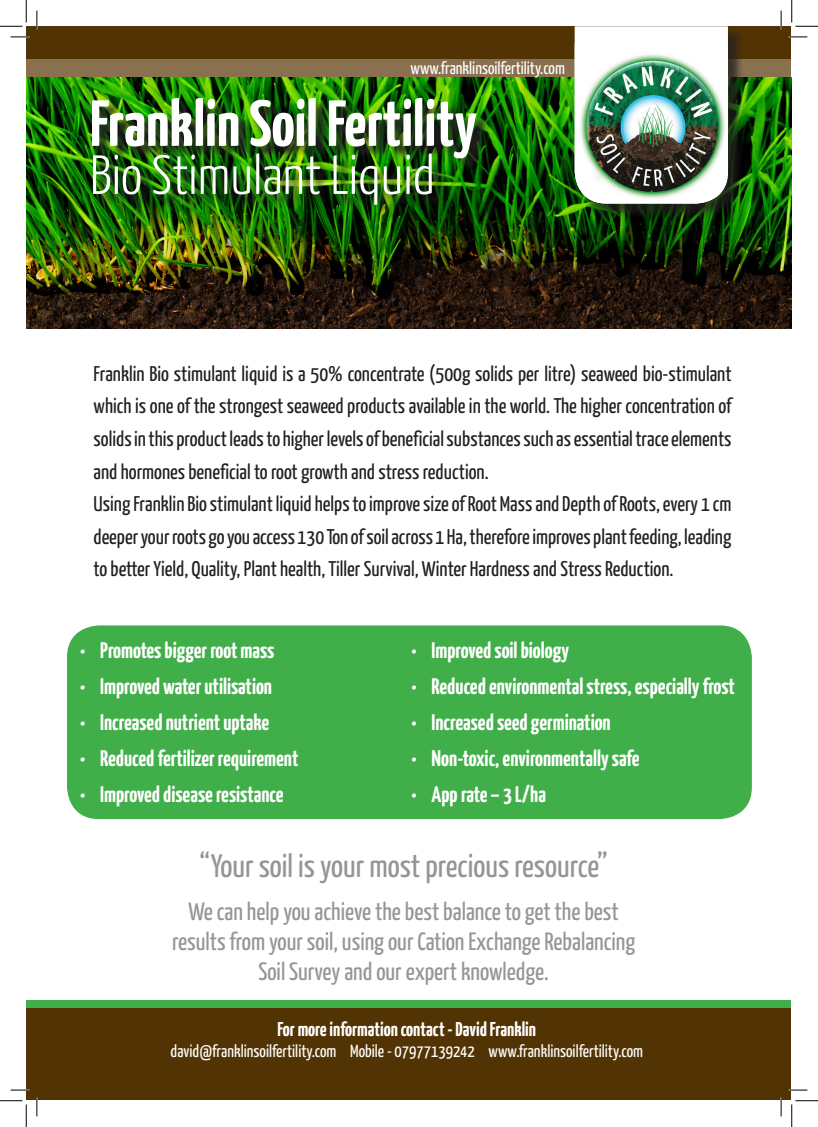
<style>
.page{position:relative;width:818px;height:1127px;background:#fff}
.page>*{position:absolute;margin:0;border:0;box-sizing:border-box;transform-origin:0 0}
.t1{font:700 65px "Yanone Kaffeesatz";color:#fff}
.t2{font:300 55px "Yanone Kaffeesatz";color:#fff}
.t3{font:32.5px "Yanone Kaffeesatz";color:#939598}
.t4{font:25px "Yanone Kaffeesatz";color:#939598}
.t5{font:700 22.5px "Yanone Kaffeesatz";color:#fff}
.t6{font:21.25px/32.5px "Yanone Kaffeesatz";color:#231f20;text-align:justify}
.t7{font:700 20px "Yanone Kaffeesatz";color:#fff}
.t8{font:17.5px "Yanone Kaffeesatz";color:#fff}
</style>
<div class="page">
<div style="left:26px;top:52px;width:765px;height:38px;background:#89704f"></div>
<img style="left:26px;top:78px;width:766px;height:250px">
<div style="left:26px;top:1006px;width:765px;height:93px;background:#523404"></div>
<div style="left:26px;top:26px;width:765px;height:33px;background:#523404"></div>
<div style="left:26px;top:1000px;width:765px;height:7px;background:#40ae49"></div>
<svg style="left:93px;top:99px;width:397px;height:119px;background:#1b5708"></svg>
<div style="left:576px;top:28px;width:167px;height:191px;background:#231f20;opacity:.75"></div>
<div style="left:575px;top:26px;width:153px;height:17px;background:#fff"></div>
<img style="left:575px;top:43px;width:153px;height:160px">
<div style="left:67px;top:625px;width:685px;height:193px;background:#40ae49;border-radius:32px"></div>
<svg style="left:11px;top:36px;width:18px;height:2px"></svg>
<svg style="left:788px;top:36px;width:19px;height:2px"></svg>
<svg style="left:11px;top:1089px;width:18px;height:1px"></svg>
<svg style="left:788px;top:1089px;width:19px;height:1px"></svg>
<svg style="left:36px;top:11px;width:2px;height:18px"></svg>
<svg style="left:36px;top:1097px;width:2px;height:18px"></svg>
<svg style="left:780px;top:11px;width:2px;height:18px"></svg>
<svg style="left:780px;top:1097px;width:2px;height:18px"></svg>
<svg style="left:0;top:0;width:27px;height:27px"></svg>
<svg style="left:0;top:1100px;width:27px;height:26px"></svg>
<svg style="left:791px;top:0;width:27px;height:27px"></svg>
<svg style="left:791px;top:1100px;width:27px;height:26px"></svg>
<p class="t8" style="left:411px;top:57px;width:156px">www.franklinsoilfertility.com</p>
<p class="t1" style="left:90px;top:84px;width:388px">Franklin Soil Fertility</p>
<p class="t2" style="left:90px;top:141px;width:346px">Bio Stimulant Liquid</p>
<p class="t6" style="left:94px;top:356px;width:639px">Franklin Bio stimulant liquid is a 50% concentrate (500g solids per litre) seaweed bio-stimulant which is one of the strongest seaweed products available in the world. The higher concentration of solids in this product leads to higher levels of beneficial substances such as essential trace elements and hormones beneficial to root growth and stress reduction.</p>
<p class="t6" style="left:94px;top:486px;width:639px">Using Franklin Bio stimulant liquid helps to improve size of Root Mass and Depth of Roots, every 1 cm deeper your roots go you access 130 Ton of soil across 1 Ha, therefore improves plant feeding, leading to better Yield, Quality, Plant health, Tiller Survival, Winter Hardness and Stress Reduction.</p>
<p class="t5" style="left:80px;top:635px;width:196px">• Promotes bigger root mass</p>
<p class="t5" style="left:80px;top:671px;width:193px">• Improved water utilisation</p>
<p class="t5" style="left:80px;top:707px;width:191px">• Increased nutrient uptake</p>
<p class="t5" style="left:80px;top:743px;width:220px">• Reduced fertilizer requirement</p>
<p class="t5" style="left:80px;top:779px;width:205px">• Improved disease resistance</p>
<p class="t5" style="left:412px;top:635px;width:159px">• Improved soil biology</p>
<p class="t5" style="left:412px;top:671px;width:325px">• Reduced environmental stress, especially frost</p>
<p class="t5" style="left:412px;top:707px;width:201px">• Increased seed germination</p>
<p class="t5" style="left:412px;top:743px;width:229px">• Non-toxic, environmentally safe</p>
<p class="t5" style="left:412px;top:779px;width:136px">• App rate – 3 L/ha</p>
<p class="t3" style="left:200px;top:845px;width:410px">“Your soil is your most precious resource”</p>
<p class="t4" style="left:188px;top:895px;width:432px">We can help you achieve the best balance to get the best</p>
<p class="t4" style="left:172px;top:925px;width:465px">results from your soil, using our Cation Exchange Rebalancing</p>
<p class="t4" style="left:258px;top:955px;width:292px">Soil Survey and our expert knowledge.</p>
<p class="t7" style="left:277px;top:1016px;width:260px">For more information contact - David Franklin</p>
<p class="t8" style="left:171px;top:1039px;width:474px">david@franklinsoilfertility.com Mobile - 07977139242 www.franklinsoilfertility.com</p>
</div>
